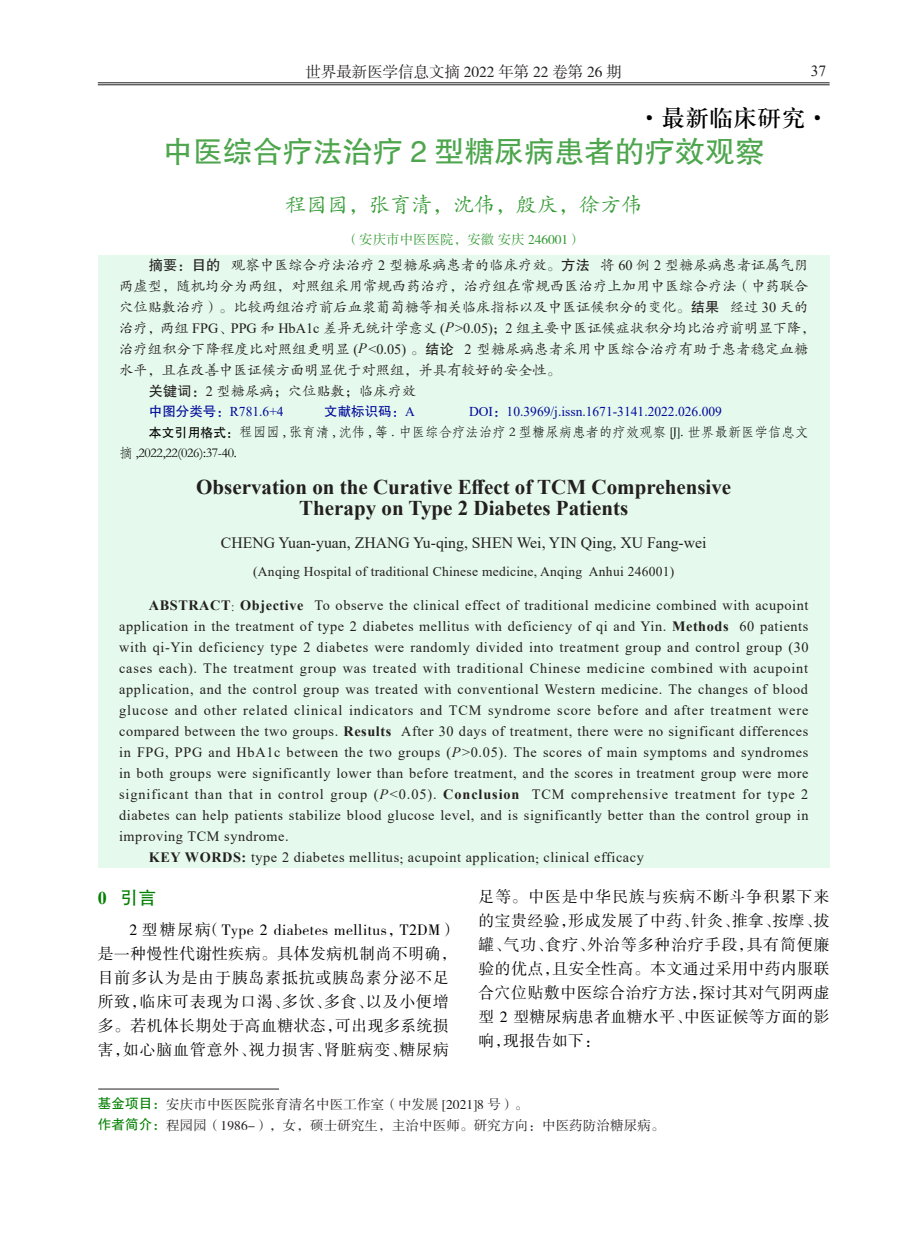
<style>
.page{position:relative;width:919px;height:1238px;background:#fff}
.page>*{position:absolute;margin:0;border:0;box-sizing:border-box;transform-origin:0 0}
.大标题{font:30px "FZHTK GBK1 0";color:#4da64d}
.栏目{font:24px "H Ya 3 gj";color:#000}
.英-标题{font:700 21px/21px "Times New Roman";color:#231f20;text-align:center}
.作者{font:21px "FZKTK GBK1 0";color:#339a33}
._0{font:18px "FZHTK GBK1 0";color:#008000}
.正文{font:15.75px/24px "FZSSK GBK1 0";letter-spacing:.04em;color:#000}
.英-作者{font:15.75px "Times New Roman";color:#231f20}
.t1{font:15.45px "FZSSJW GB1 0";color:#231f20}
.t2{font:15.45px "Times New Roman";color:#231f20}
.英-摘要{font:14.25px/21px "Times New Roman";letter-spacing:.04em;color:#231f20;text-align:justify}
.摘要{font:14.25px/21px "FZKTK GBK1 0";letter-spacing:.005em;color:#231f20}
.作者简介{font:13.5px "FZSSJW GB1 0";letter-spacing:.01em;color:#231f20}
.参考格式{font:13.5px/21px "ST Fangsong";letter-spacing:-.005em;color:#000}
.中图分类号{font:13.5px "Times New Roman";color:#00099b}
.英-地址{font:13.5px "Times New Roman";letter-spacing:.02em;color:#231f20}
.地址{font:13.5px "FZSSK GBK1 0";color:#339a33}
.s1{font-family:"FZHTK GBK1 0"}
.s2{font-family:"Times New Roman"}
.s3{font-family:"FZSSJW GB1 0"}
.s4{font-family:"Times New Roman";font-style:italic}
.s5{font-family:"FZHTJW GB1 0";font-size:12.75px}
.s6{font-weight:700}
.s7{font-family:"Adobe Song Std";font-weight:300}
.s8{font-style:italic}
.s9{font-family:"FZSSK GBK1 0"}
.s10{font-family:"Times New Roman";font-weight:700}
.s11{font-family:"FZHTJW GB1 0";color:#008000}
</style>
<div class="page">
<hr style="left:98px;top:82px;width:731px;height:1px;background:#231f20">
<hr style="left:98px;top:84px;width:731px;height:1px;background:#231f20">
<div style="left:98px;top:255px;width:731px;height:612px;background:#e5f9ec"></div>
<hr style="left:98px;top:1088px;width:181px;height:1px;background:#231f20">
<p class="t1" style="left:305px;top:63px;width:318px">世界最新医学信息文摘 2022 年第 22 卷第 26 期</p>
<p class="t2" style="left:810px;top:60px;width:17px">37</p>
<p class="栏目" style="left:637px;top:106px;width:193px">·最新临床研究·</p>
<p class="大标题" style="left:163px;top:135px;width:603px">中医综合疗法治疗 2 型糖尿病患者的疗效观察</p>
<p class="作者" style="left:285px;top:194px;width:358px">程园园，张育清，沈伟，殷庆，徐方伟</p>
<p class="地址" style="left:346px;top:232px;width:237px">（安庆市中医医院，安徽 安庆 246001）</p>
<p class="摘要" style="left:119px;top:255px;width:697px;text-indent:30px"><span class="s1">摘要：目的</span> 观察中医综合疗法治疗 <span class="s2">2</span> 型糖尿病患者的临床疗效<span class="s3">。</span><span class="s1">方法</span> 将 <span class="s2">60</span> 例 <span class="s2">2</span> 型糖尿病患者证属气阴两虚型<span class="s3">，</span>随机均分为两组<span class="s3">，</span>对照组采用常规西药治疗<span class="s3">，</span>治疗组在常规西医治疗上加用中医综合疗法<span class="s3">（</span>中药联合穴位贴敷治疗<span class="s3">）。</span>比较两组治疗前后血浆葡萄糖等相关临床指标以及中医证候积分的变化<span class="s3">。</span><span class="s1">结果</span> 经过 <span class="s2">30</span> 天的治疗<span class="s3">，</span>两组 <span class="s2">FPG</span><span class="s3">、</span><span class="s2">PPG</span> 和 <span class="s2">HbA1c</span> 差异无统计学意义 <span class="s2">(</span><span class="s4">P</span><span class="s2">&gt;0.05)</span><span class="s3">；</span><span class="s2">2</span> 组主要中医证候症状积分均比治疗前明显下降<span class="s3">，</span>治疗组积分下降程度比对照组更明显 <span class="s2">(</span><span class="s4">P</span><span class="s2">&lt;0.05)</span> <span class="s3">。</span><span class="s1">结论</span> <span class="s2">2</span> 型糖尿病患者采用中医综合治疗有助于患者稳定血糖水平<span class="s3">，</span>且在改善中医证候方面明显优于对照组<span class="s3">，</span>并具有较好的安全性<span class="s3">。</span></p>
<p class="摘要" style="left:149px;top:381px;width:269px"><span class="s1">关键词：</span><span class="s2">2</span> 型糖尿病<span class="s3">；</span>穴位贴敷<span class="s3">；</span>临床疗效</p>
<p class="中图分类号" style="left:149px;top:402px;width:574px"><span class="s1">中图分类号：</span>R781.6+4<span class="s1">　　　文献标识码：</span>A<span class="s1">　　　　</span>DOI<span class="s1">：</span>10.3969/j.issn.1671-3141.2022.026.009</p>
<p class="参考格式" style="left:119px;top:421px;width:690px;text-indent:30px"><span class="s5">本文引用格式：</span>程园园 , 张育清 , 沈伟 , 等 . 中医综合疗法治疗 2 型糖尿病患者的疗效观察 [J]. 世界最新医学信息文摘 ,2022,22(026):37-40.</p>
<p class="英-标题" style="left:196px;top:475px;width:536px">Observation on the Curative Effect of TCM Comprehensive<br>Therapy on Type 2 Diabetes Patients</p>
<p class="英-作者" style="left:221px;top:532px;width:487px">CHENG Yuan-yuan, ZHANG Yu-qing, SHEN Wei, YIN Qing, XU Fang-wei</p>
<p class="英-地址" style="left:253px;top:562px;width:422px">(Anqing Hospital of traditional Chinese medicine, Anqing Anhui 246001)</p>
<p class="英-摘要" style="left:119px;top:594px;width:691px;text-indent:30px"><span class="s6">ABSTRACT</span><span class="s7">:</span> <span class="s6">Objective</span> To observe the clinical effect of traditional medicine combined with acupoint application in the treatment of type 2 diabetes mellitus with deficiency of qi and Yin. <span class="s6">Methods</span> 60 patients with qi-Yin deficiency type 2 diabetes were randomly divided into treatment group and control group (30 cases each). The treatment group was treated with traditional Chinese medicine combined with acupoint application, and the control group was treated with conventional Western medicine. The changes of blood glucose and other related clinical indicators and TCM syndrome score before and after treatment were compared between the two groups. <span class="s6">Results</span> After 30 days of treatment, there were no significant differences in FPG, PPG and HbA1c between the two groups (<span class="s8">P</span>&gt;0.05). The scores of main symptoms and syndromes in both groups were significantly lower than before treatment, and the scores in treatment group were more significant than that in control group (<span class="s8">P</span>&lt;0.05). <span class="s6">Conclusion</span> TCM comprehensive treatment for type 2 diabetes can help patients stabilize blood glucose level, and is significantly better than the control group in improving TCM syndrome.</p>
<p class="英-摘要" style="left:149px;top:846px;width:496px"><span class="s6">KEY WORDS:</span> type 2 diabetes mellitus<span class="s9">;</span> acupoint application<span class="s9">;</span> clinical efficacy</p>
<p class="_0" style="left:98px;top:887px;width:60px"><span class="s10">0</span> 引言</p>
<p class="正文" style="left:98px;top:918px;width:360px;text-indent:32px">2 型糖尿病（Type 2 diabetes mellitus，T2DM）是一种慢性代谢性疾病。具体发病机制尚不明确，目前多认为是由于胰岛素抵抗或胰岛素分泌不足所致，临床可表现为口渴、多饮、多食、以及小便增多。若机体长期处于高血糖状态，可出现多系统损害，如心脑血管意外、视力损害、肾脏病变、糖尿病</p>
<p class="正文" style="left:478px;top:885px;width:352px;text-align:justify">足等。中医是中华民族与疾病不断斗争积累下来的宝贵经验，形成发展了中药、针灸、推拿、按摩、拔罐、气功、食疗、外治等多种治疗手段，具有简便廉验的优点，且安全性高。本文通过采用中药内服联合穴位贴敷中医综合治疗方法，探讨其对气阴两虚型 2 型糖尿病患者血糖水平、中医证候等方面的影响，现报告如下：</p>
<p class="作者简介" style="left:98px;top:1096px;width:432px"><span class="s11">基金项目：</span>安庆市中医医院张育清名中医工作室（中发展 [2021]8 号）。</p>
<p class="作者简介" style="left:98px;top:1117px;width:568px"><span class="s11">作者简介：</span>程园园（1986-），女，硕士研究生，主治中医师。研究方向：中医药防治糖尿病。</p>
</div>
